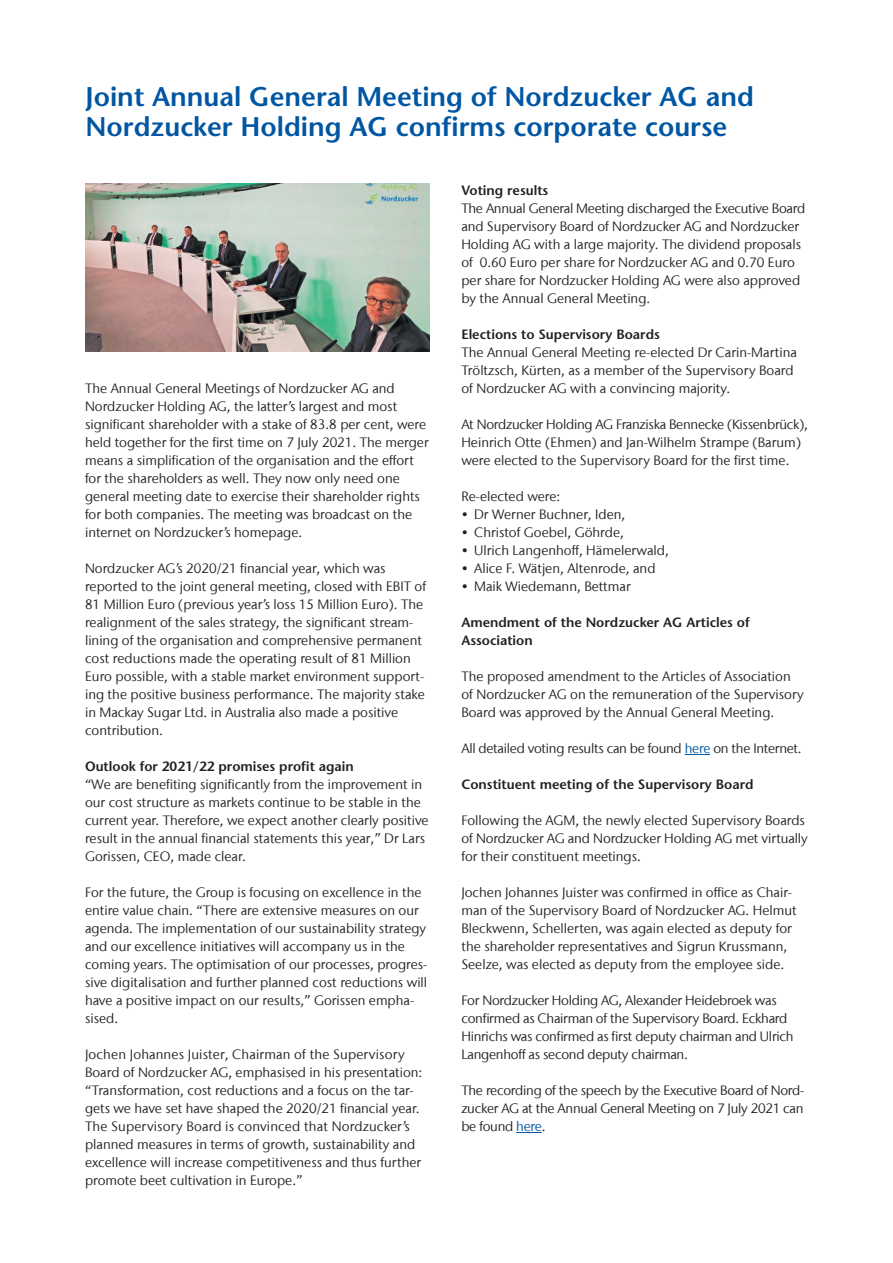
<style>
.page{position:relative;width:893px;height:1263px;background:#fff}
.page>*{position:absolute;margin:0;border:0;box-sizing:border-box;transform-origin:0 0}
.t1{font:600 27px/30px "Stone Sans";color:#0156a3}
.t2{font:13.5px/18px "Stone Sans IIITC Com";color:#231f20}
.t3{font:13.5px/18px "Stone Sans IIITC Com";letter-spacing:-.02em;color:#231f20}
.t4{font:600 13.5px/18px "Stone Sans";color:#231f20}
.s1{color:#0156a3}
</style>
<div class="page">
<svg style="left:685px;top:754px;width:25px;height:1px"></svg>
<svg style="left:516px;top:1132px;width:26px;height:1px"></svg>
<img style="left:85px;top:184px;width:344px;height:168px">
<h1 class="t1" style="left:85px;top:81px;width:670px">Joint Annual General Meeting of Nordzucker AG and<br>Nordzucker Holding AG confirms corporate course</h1>
<p class="t2" style="left:85px;top:379px;width:345px">The Annual General Meetings of Nordzucker AG and Nordzucker Holding AG, the latter’s largest and most significant shareholder with a stake of 83.8 per cent, were held together for the first time on 7 July 2021. The merger means a simplification of the organisation and the effort for the shareholders as well. They now only need one general meeting date to exercise their shareholder rights for both companies. The meeting was broadcast on the internet on Nordzucker’s homepage.</p>
<p class="t2" style="left:85px;top:559px;width:343px">Nordzucker AG’s 2020/21 financial year, which was reported to the joint general meeting, closed with EBIT of 81 Million Euro (previous year’s loss 15 Million Euro). The realignment of the sales strategy, the significant stream&shy;lining of the organisation and comprehensive permanent cost reductions made the operating result of 81 Million Euro possible, with a stable market environment support&shy;ing the positive business performance. The majority stake in Mackay Sugar Ltd. in Australia also made a positive contribution.</p>
<p class="t4" style="left:85px;top:757px;width:270px">Outlook for 2021/22 promises profit again</p>
<p class="t2" style="left:85px;top:775px;width:345px">“We are benefiting significantly from the improvement in our cost structure as markets continue to be stable in the current year. Therefore, we expect another clearly positive result in the annual financial statements this year,” Dr Lars Gorissen, CEO, made clear.</p>
<p class="t2" style="left:85px;top:883px;width:344px">For the future, the Group is focusing on excellence in the entire value chain. “There are extensive measures on our agenda. The implementation of our sustainability strategy and our excellence initiatives will accompany us in the coming years. The optimisation of our processes, progres&shy;sive digitalisation and further planned cost reductions will have a positive impact on our results,” Gorissen empha&shy;sised.</p>
<p class="t2" style="left:85px;top:1045px;width:339px">Jochen Johannes Juister, Chairman of the Supervisory Board of Nordzucker AG, emphasised in his presentation: “Transformation, cost reductions and a focus on the tar&shy;gets we have set have shaped the 2020/21 financial year.<br>The Supervisory Board is convinced that Nordzucker’s planned measures in terms of growth, sustainability and excellence will increase competitiveness and thus further promote beet cultivation in Europe.”</p>
<p class="t4" style="left:461px;top:181px;width:88px">Voting results</p>
<p class="t2" style="left:461px;top:199px;width:345px">The Annual General Meeting discharged the Executive Board and Supervisory Board of Nordzucker AG and Nordzucker Holding AG with a large majority. The dividend proposals of 0.60 Euro per share for Nordzucker AG and 0.70 Euro per share for Nordzucker Holding AG were also approved by the Annual General Meeting.</p>
<p class="t4" style="left:461px;top:325px;width:200px">Elections to Supervisory Boards</p>
<p class="t2" style="left:461px;top:343px;width:337px">The Annual General Meeting re-elected Dr Carin-Martina<br>Tröltzsch, Kürten, as a member of the Supervisory Board of Nordzucker AG with a convincing majority.</p>
<p class="t2" style="left:461px;top:415px;width:348px">At Nordzucker Holding AG Franziska Bennecke (Kissenbrück),<br>Heinrich Otte (Ehmen) and Jan-Wilhelm Strampe (Barum) were elected to the Supervisory Board for the first time.</p>
<p class="t2" style="left:461px;top:487px;width:100px">Re-elected were:</p>
<p class="t2" style="left:461px;top:505px;width:165px">• Dr Werner Buchner, Iden,</p>
<p class="t2" style="left:461px;top:523px;width:164px">• Christof Goebel, Göhrde,</p>
<p class="t2" style="left:461px;top:541px;width:209px">• Ulrich Langenhoff, Hämelerwald,</p>
<p class="t2" style="left:461px;top:559px;width:196px">• Alice F. Wätjen, Altenrode, and</p>
<p class="t2" style="left:461px;top:577px;width:171px">• Maik Wiedemann, Bettmar</p>
<p class="t4" style="left:461px;top:613px;width:290px">Amendment of the Nordzucker AG Articles of<br>Association</p>
<p class="t2" style="left:461px;top:667px;width:344px">The proposed amendment to the Articles of Association of Nordzucker AG on the remuneration of the Supervisory<br>Board was approved by the Annual General Meeting.</p>
<p class="t3" style="left:461px;top:739px;width:342px">All detailed voting results can be found <span class="s1">here</span> on the Internet.</p>
<p class="t4" style="left:461px;top:775px;width:294px">Constituent meeting of the Supervisory Board</p>
<p class="t2" style="left:461px;top:811px;width:348px">Following the AGM, the newly elected Supervisory Boards of Nordzucker AG and Nordzucker Holding AG met virtually for their constituent meetings.</p>
<p class="t2" style="left:461px;top:883px;width:337px">Jochen Johannes Juister was confirmed in office as Chair&shy;man of the Supervisory Board of Nordzucker AG. Helmut Bleckwenn, Schellerten, was again elected as deputy for the shareholder representatives and Sigrun Krussmann, Seelze, was elected as deputy from the employee side.</p>
<p class="t3" style="left:461px;top:991px;width:334px">For Nordzucker Holding AG, Alexander Heidebroek was confirmed as Chairman of the Supervisory Board. Eckhard Hinrichs was confirmed as first deputy chairman and Ulrich Langenhoff as second deputy chairman.</p>
<p class="t2" style="left:461px;top:1081px;width:345px;text-align:justify">The recording of the speech by the Executive Board of Nord&shy;zucker AG at the Annual General Meeting on 7 July 2021 can be found <span class="s1">here</span>.</p>
</div>
